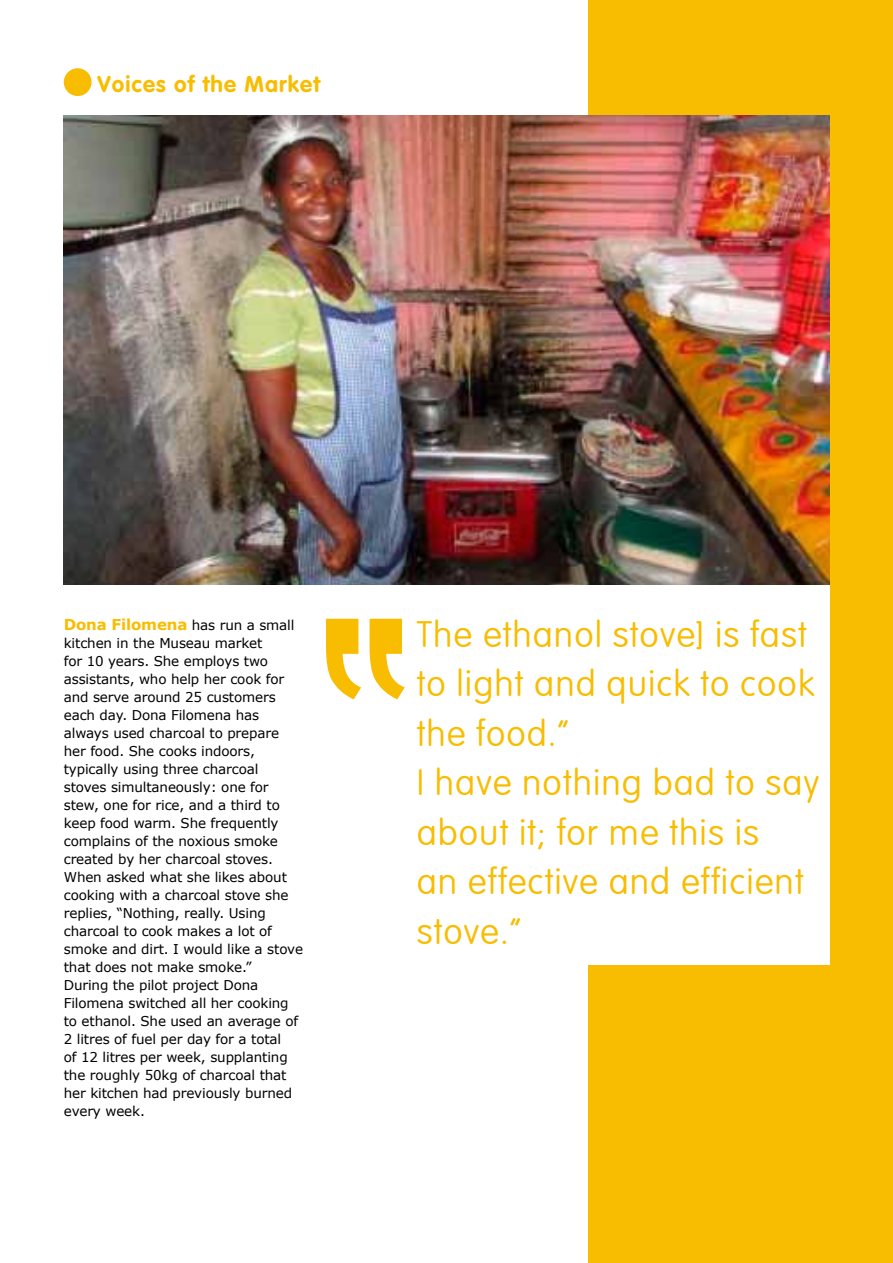
<style>
.page{position:relative;width:893px;height:1263px;background:#fff}
.page>*{position:absolute;margin:0;border:0;box-sizing:border-box;transform-origin:0 0}
.t1{font:100 36px/49.5px "VAG Rounded LT";letter-spacing:.03em;color:#f8bd00}
.t2{font:700 22.5px "VAG Rounded";letter-spacing:.05em;color:#f8bd00}
.t3{font:700 15px "Verdana";letter-spacing:-.01em;color:#f8bd00}
.t4{font:13.5px/18px "Verdana";letter-spacing:-.01em;color:#000}
.s1{font-weight:400;font-size:13.5px;color:#000}
</style>
<div class="page">
<div style="left:588px;top:0;width:305px;height:1263px;background:#f8bd00"></div>
<div style="left:491px;top:585px;width:338px;height:380px;background:#fff"></div>
<div style="left:64px;top:68px;width:28px;height:28px;background:#f8bd00;border-radius:50%"></div>
<img style="left:64px;top:116px;width:765px;height:469px">
<svg style="left:326px;top:619px;width:79px;height:80px"></svg>
<h2 class="t2" style="left:97px;top:70px;width:224px">Voices of the Market</h2>
<p class="t3" style="left:64px;top:614px;width:232px">Dona Filomena <span class="s1">has run a small</span></p>
<p class="t4" style="left:64px;top:634px;width:241px">kitchen in the Museau market<br>for 10 years. She employs two assistants, who help her cook for and serve around 25 customers each day. Dona Filomena has always used charcoal to prepare her food. She cooks indoors, typically using three charcoal stoves simultaneously: one for stew, one for rice, and a third to keep food warm. She frequently complains of the noxious smoke created by her charcoal stoves.<br>When asked what she likes about cooking with a charcoal stove she replies, “Nothing, really. Using charcoal to cook makes a lot of smoke and dirt. I would like a stove that does not make smoke.”<br>During the pilot project Dona<br>Filomena switched all her cooking to ethanol. She used an average of<br>2 litres of fuel per day for a total<br>of 12 litres per week, supplanting the roughly 50kg of charcoal that her kitchen had previously burned every week.</p>
<h1 class="t1" style="left:417px;top:610px;width:404px">The ethanol stove] is fast to light and quick to cook the food.”<br>I have nothing bad to say about it; for me this is<br>an effective and efficient stove.”</h1>
</div>
